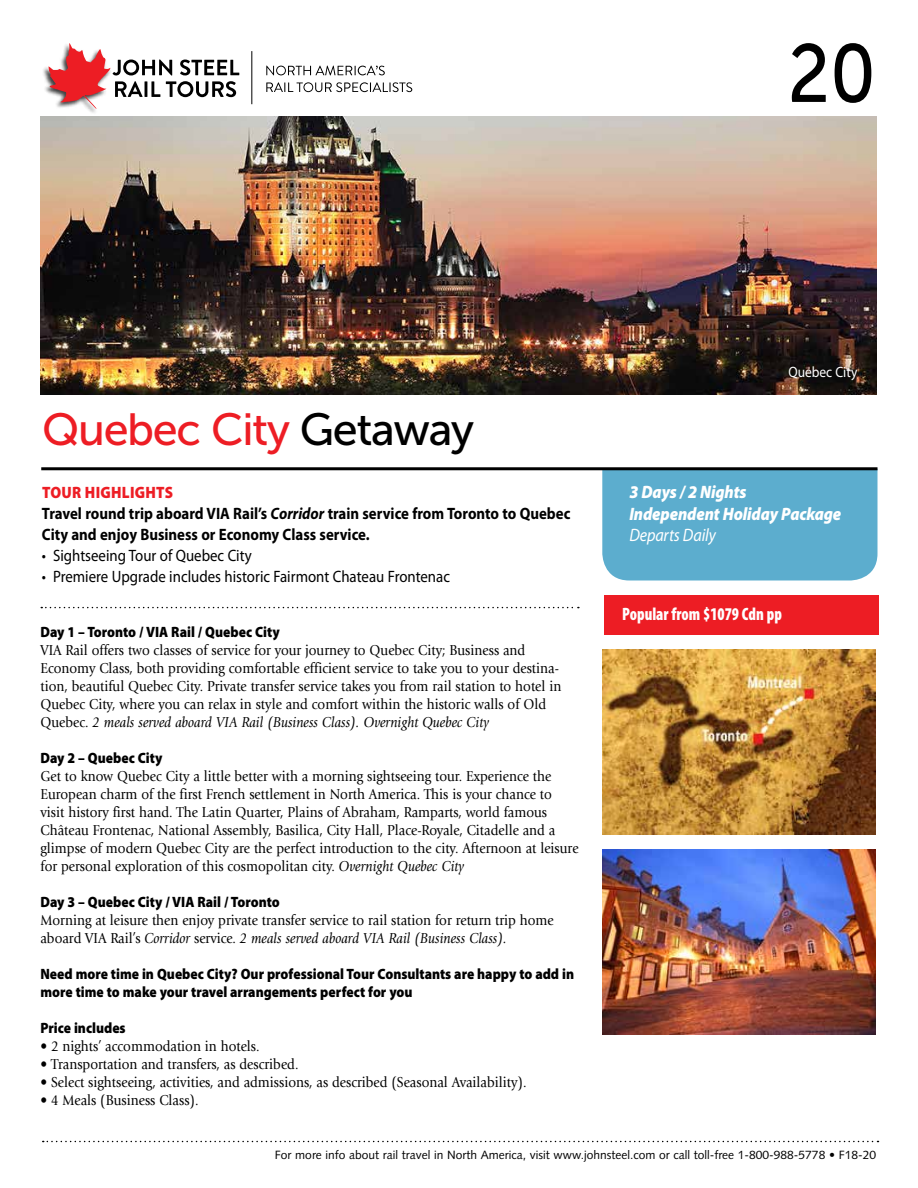
<style>
.page{position:relative;width:918px;height:1188px;background:#fff}
.page>*{position:absolute;margin:0;border:0;box-sizing:border-box;transform-origin:0 0}
.t1{font:81.9px "Museo Sans 500";color:#000;scale:.9 1}
.t2{font:45px "Museo Sans 500";letter-spacing:-.03em;color:#ed1d24}
.t3{font:italic 900 18px/21.6px "Myriad Pro";letter-spacing:-.01em;color:#fff;scale:.9 1}
.t4{font:900 condensed 18px "Myriad Pro";color:#fff;scale:.9 1}
.t5{font:italic 18px "Myriad Pro";letter-spacing:-.01em;color:#fff;scale:.9 1}
.t6{font:700 16.5px/21px "Myriad Pro";color:#000;scale:.9 1}
.t7{font:16.5px "Myriad Pro";color:#000;scale:.9 1}
.t8{font:15px/18px "Giovanni";color:#000;scale:.9 1}
.t9{font:900 15px/18px "Myriad Pro";color:#000;scale:.9 1}
.t10{font:15px "Myriad Pro";color:#fff;scale:.9 1}
.t11{font:12px "Syntax";color:#000}
.s1{color:#000}
.s2{font-weight:900;color:#ed1d24}
.s3{font-style:italic}
</style>
<div class="page">
<div style="left:602px;top:470px;width:276px;height:110px;background:#5cadce"></div>
<img style="left:40px;top:117px;width:837px;height:277px">
<img style="left:602px;top:650px;width:274px;height:185px">
<svg style="left:43px;top:1141px;width:836px;height:1px"></svg>
<hr style="left:41px;top:467px;width:837px;height:3px;background:#000">
<svg style="left:41px;top:607px;width:538px;height:1px"></svg>
<div style="left:604px;top:596px;width:274px;height:39px;background:#ed1d24"></div>
<img style="left:602px;top:850px;width:274px;height:184px">
<svg style="left:266px;top:66px;width:119px;height:9px"></svg>
<svg style="left:266px;top:82px;width:146px;height:10px"></svg>
<hr style="left:251px;top:51px;width:1px;height:53px;background:#000">
<img style="left:40px;top:66px;width:73px;height:51px">
<svg style="left:49px;top:43px;width:190px;height:66px"></svg>
<div style="left:781px;top:359px;width:84px;height:28px;background:#000;opacity:.75"></div>
<h1 class="t1" style="left:788px;top:29px;width:100px">20</h1>
<h2 class="t2" style="left:42px;top:404px;width:434px">Quebec City <span class="s1">Getaway</span></h2>
<p class="t6" style="left:42px;top:482px;width:589px"><span class="s2">TOUR HIGHLIGHTS<br></span>Travel round trip aboard VIA Rail’s <span class="s3">Corridor</span> train service from Toronto to Quebec<br>City and enjoy Business or Economy Class service.</p>
<p class="t7" style="left:42px;top:546px;width:235px">• Sightseeing Tour of Quebec City</p>
<p class="t7" style="left:42px;top:567px;width:455px">• Premiere Upgrade includes historic Fairmont Chateau Frontenac</p>
<p class="t9" style="left:40px;top:623px;width:267px">Day 1 – Toronto / VIA Rail / Quebec City</p>
<p class="t8" style="left:40px;top:641px;width:580px">VIA Rail offers two classes of service for your journey to Quebec City; Business and Economy Class, both providing comfortable efficient service to take you to your destina&shy;tion, beautiful Quebec City. Private transfer service takes you from rail station to hotel in Quebec City, where you can relax in style and comfort within the historic walls of Old Quebec. <span class="s3">2 meals served aboard VIA Rail (Business Class). Overnight Quebec City</span></p>
<p class="t9" style="left:40px;top:749px;width:137px">Day 2 – Quebec City</p>
<p class="t8" style="left:40px;top:767px;width:599px">Get to know Quebec City a little better with a morning sightseeing tour. Experience the European charm of the first French settlement in North America. This is your chance to visit history first hand. The Latin Quarter, Plains of Abraham, Ramparts, world famous Château Frontenac, National Assembly, Basilica, City Hall, Place-Royale, Citadelle and a glimpse of modern Quebec City are the perfect introduction to the city. Afternoon at leisure for personal exploration of this cosmopolitan city. <span class="s3">Overnight Quebec City</span></p>
<p class="t9" style="left:40px;top:893px;width:267px">Day 3 – Quebec City / VIA Rail / Toronto</p>
<p class="t8" style="left:40px;top:911px;width:572px">Morning at leisure then enjoy private transfer service to rail station for return trip home aboard VIA Rail’s <span class="s3">Corridor</span> service. <span class="s3">2 meals served aboard VIA Rail (Business Class).</span></p>
<p class="t9" style="left:40px;top:965px;width:595px">Need more time in Quebec City? Our professional Tour Consultants are happy to add in more time to make your travel arrangements perfect for you</p>
<p class="t9" style="left:40px;top:1019px;width:96px">Price includes</p>
<p class="t8" style="left:40px;top:1037px;width:245px">• 2 nights’ accommodation in hotels.</p>
<p class="t8" style="left:40px;top:1055px;width:288px">• Transportation and transfers, as described.</p>
<p class="t8" style="left:40px;top:1073px;width:542px">• Select sightseeing, activities, and admissions, as described (Seasonal Availability).</p>
<p class="t8" style="left:40px;top:1091px;width:177px">• 4 Meals (Business Class).</p>
<p class="t10" style="left:788px;top:363px;width:78px">Quebec City</p>
<p class="t3" style="left:629px;top:481px;width:237px">3 Days / 2 Nights<br>Independent Holiday Package</p>
<p class="t5" style="left:629px;top:524px;width:98px">Departs Daily</p>
<p class="t4" style="left:622px;top:603px;width:179px">Popular from $1079 Cdn pp</p>
<p class="t11" style="left:275px;top:1148px;width:603px">For more info about rail travel in North America, visit www.johnsteel.com or call toll-free 1-800-988-5778 • F18-20</p>
</div>
